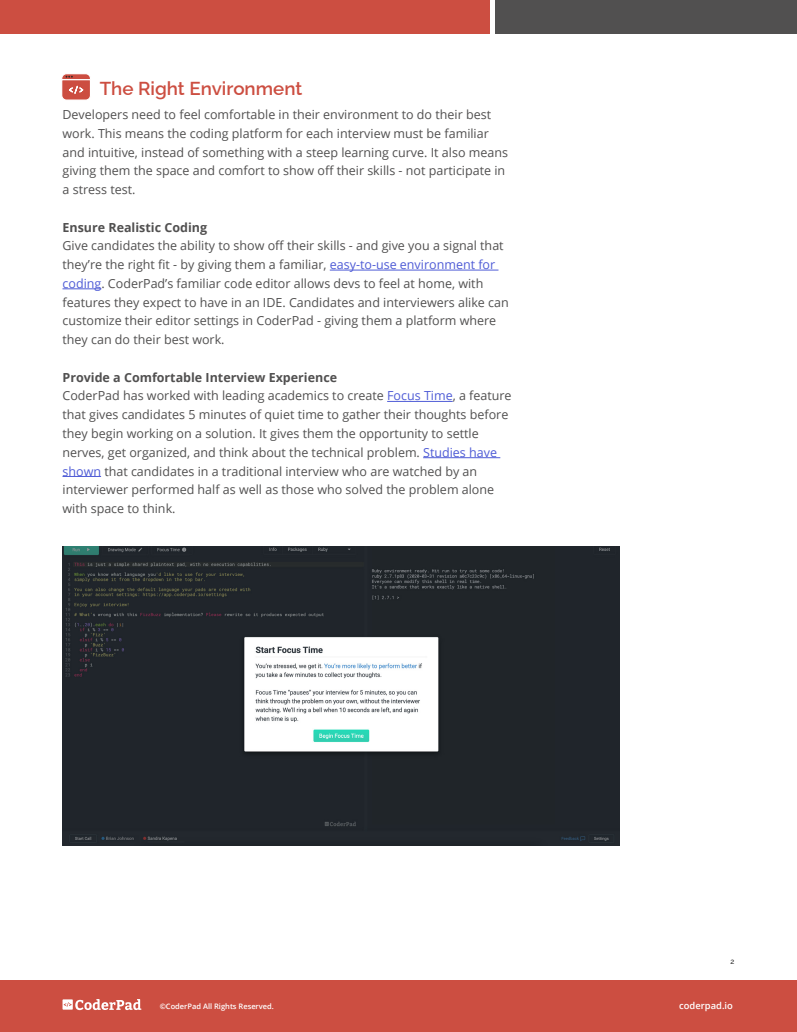
<style>
.page{position:relative;width:797px;height:1032px;background:#fff}
.page>*{position:absolute;margin:0;border:0;box-sizing:border-box;transform-origin:0 0}
.t1{font:600 18.75px "Raleway";color:#cc4e41}
.t2{font:12.5px/18.8px "Open Sans";color:#515050}
.t3{font:700 12.5px "Open Sans";color:#515050}
.t4{font:600 9.38px "Open Sans";color:#fff}
.t5{font:600 7.5px "Open Sans";color:#fff}
.t6{font:7.5px "Raleway";color:#000}
.s1{color:#4f5cd6}
.s2{font-weight:700}
</style>
<div class="page">
<div style="left:0;top:979px;width:797px;height:52px;background:#cc4e41"></div>
<svg style="left:63px;top:999px;width:78px;height:10px"></svg>
<div style="left:1px;top:0;width:489px;height:33px;background:#cc4e41"></div>
<div style="left:495px;top:0;width:302px;height:33px;background:#515050"></div>
<hr style="left:330px;top:270px;width:168px;height:1px;background:#4f5cd6">
<hr style="left:62px;top:288px;width:39px;height:1px;background:#4f5cd6">
<hr style="left:387px;top:401px;width:66px;height:1px;background:#4f5cd6">
<hr style="left:423px;top:457px;width:77px;height:1px;background:#4f5cd6">
<hr style="left:62px;top:476px;width:39px;height:1px;background:#4f5cd6">
<svg style="left:62px;top:74px;width:28px;height:26px"></svg>
<img style="left:62px;top:546px;width:558px;height:299px">
<h1 class="t1" style="left:100px;top:73px;width:204px">The Right Environment</h1>
<p class="t2" style="left:62px;top:105px;width:447px">Developers need to feel comfortable in their environment to do their best work. This means the coding platform for each interview must be familiar and intuitive, instead of something with a steep learning curve. It also means giving them the space and comfort to show off their skills - not participate in a stress test.</p>
<p class="t3" style="left:62px;top:218px;width:146px">Ensure Realistic Coding</p>
<p class="t2" style="left:62px;top:236px;width:448px">Give candidates the ability to show off their skills - and give you a signal that they’re the right fit - by giving them a familiar, <span class="s1">easy-to-use environment for coding</span>. CoderPad’s familiar code editor allows devs to feel at home, with features they expect to have in an IDE. Candidates and interviewers alike can customize their editor settings in CoderPad - giving them a platform where they can do their best work.</p>
<p class="t2" style="left:62px;top:367px;width:451px"><span class="s2">Provide a Comfortable Interview Experience<br></span>CoderPad has worked with leading academics to create <span class="s1">Focus Time</span>, a feature that gives candidates 5 minutes of quiet time to gather their thoughts before they begin working on a solution. It gives them the opportunity to settle nerves, get organized, and think about the technical problem. <span class="s1">Studies have shown</span> that candidates in a traditional interview who are watched by an interviewer performed half as well as those who solved the problem alone with space to think.</p>
<p class="t6" style="left:730px;top:955px;width:5px">2</p>
<p class="t5" style="left:160px;top:1001px;width:116px">©CoderPad All Rights Reserved.</p>
<p class="t4" style="left:679px;top:999px;width:55px">coderpad.io</p>
</div>
